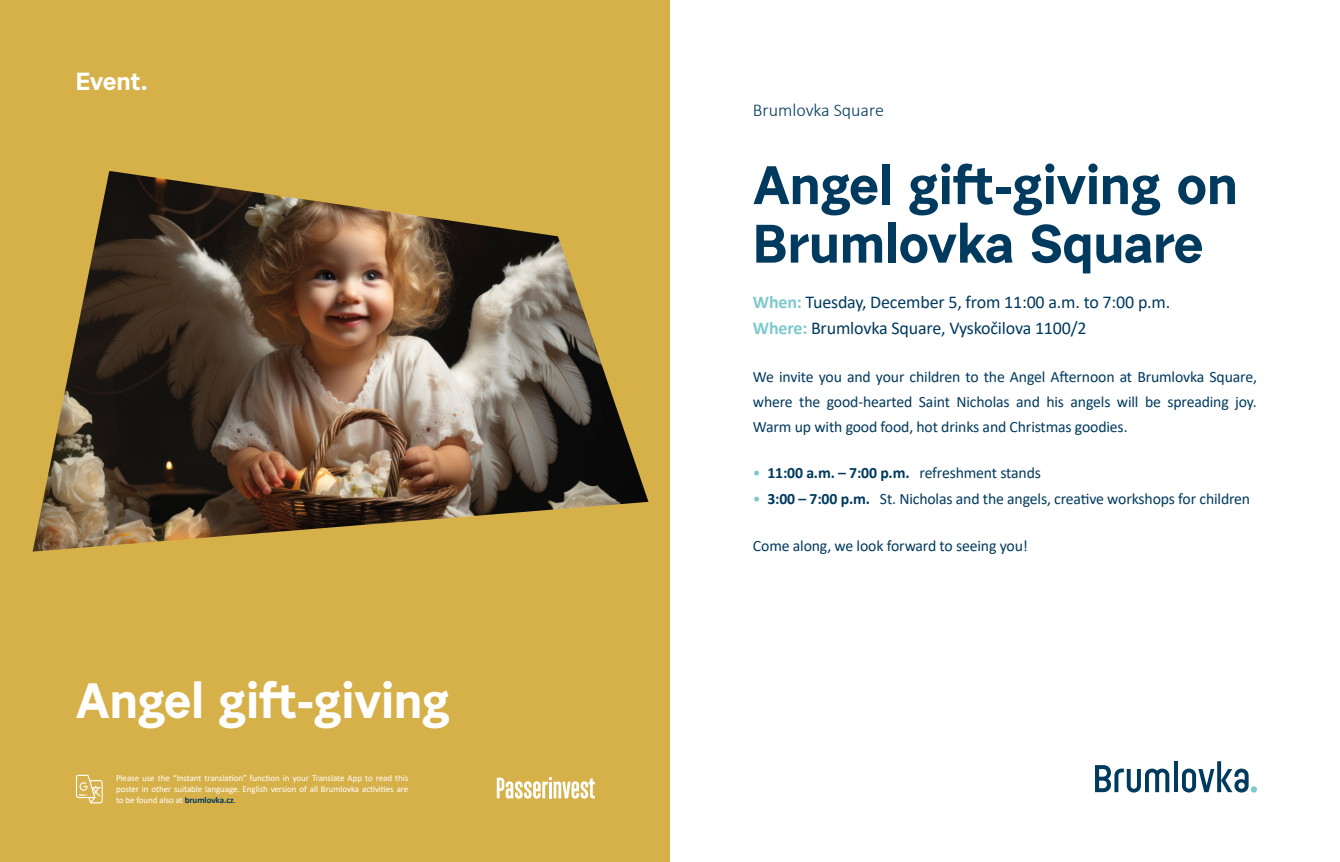
<style>
.page{position:relative;width:1340px;height:862px;background:#fff}
.page>*{position:absolute;margin:0;border:0;box-sizing:border-box;transform-origin:0 0}
.t1{font:700 54px/58.5px "Urban Grotesk Re Bo";letter-spacing:-.01em;color:#003a5e}
.t2{font:700 49.5px "Urban Grotesk Re Bo";letter-spacing:-.01em;color:#fff}
.t3{font:700 24.75px "Urban Grotesk Re Bo";letter-spacing:-.015em;color:#fff}
.t4{font:18px/26.3px "Calibri";letter-spacing:-.01em;color:#003a5e}
.t5{font:300 18px "Calibri";color:#003a5e}
.t6{font:15.75px/24.8px "Calibri";letter-spacing:-.01em;color:#003a5e;text-align:justify}
.t7{font:700 15.75px "Calibri";color:#003a5e}
.t8{font:9px/10.8px "Calibri";letter-spacing:-.01em;color:#fff;text-align:justify}
.s1{font-weight:700;color:#003a5e}
.s2{color:#003a5e}
.s3{font-weight:700;color:#7ec9cd}
.s4{font-weight:400;color:#7ec9cd}
.s5{font-weight:400}
.s6{color:#7ec9cd}
.s7{font-weight:700}
</style>
<div class="page">
<div style="left:0;top:0;width:670px;height:861px;background:#d6b049"></div>
<svg style="left:76px;top:774px;width:27px;height:29px"></svg>
<svg style="left:497px;top:777px;width:98px;height:21px"></svg>
<svg style="left:1095px;top:765px;width:74px;height:27px"></svg>
<svg style="left:1174px;top:761px;width:3px;height:30px"></svg>
<svg style="left:1182px;top:761px;width:66px;height:31px"></svg>
<svg style="left:1250px;top:785px;width:6px;height:7px"></svg>
<img style="left:33px;top:171px;width:615px;height:380px">
<h3 class="t3" style="left:76px;top:66px;width:74px">Event.</h3>
<h2 class="t2" style="left:76px;top:668px;width:376px">Angel gift-giving</h2>
<p class="t8" style="left:116px;top:772px;width:294px">Please use the “Instant translation” function in your Translate App to read this poster in other suitable language. English version of all Brumlovka activities are to be found also at <span class="s1">brumlovka.cz</span><span class="s2">.</span></p>
<p class="t5" style="left:753px;top:98px;width:132px">Brumlovka Square</p>
<h1 class="t1" style="left:753px;top:155px;width:486px">Angel gift-giving on<br>Brumlovka Square</h1>
<p class="t4" style="left:753px;top:288px;width:419px"><span class="s3">When:</span> Tuesday, December 5, from 11:00 a.m. to 7:00 p.m.<br><span class="s3">Where:</span> Brumlovka Square, Vyskočilova 1100/2</p>
<p class="t6" style="left:753px;top:364px;width:505px">We invite you and your children to the Angel Afternoon at Brumlovka Square, where the good-hearted Saint Nicholas and his angels will be spreading joy.<br>Warm up with good food, hot drinks and Christmas goodies.</p>
<p class="t7" style="left:753px;top:461px;width:289px"><span class="s4">•</span> 11:00 a.m. – 7:00 p.m. <span class="s5">refreshment stands</span></p>
<p class="t6" style="left:753px;top:486px;width:499px"><span class="s6">•</span> <span class="s7">3:00 – 7:00 p.m.</span> St. Nicholas and the angels, creative workshops for children</p>
<p class="t6" style="left:753px;top:532px;width:276px">Come along, we look forward to seeing you!</p>
</div>
